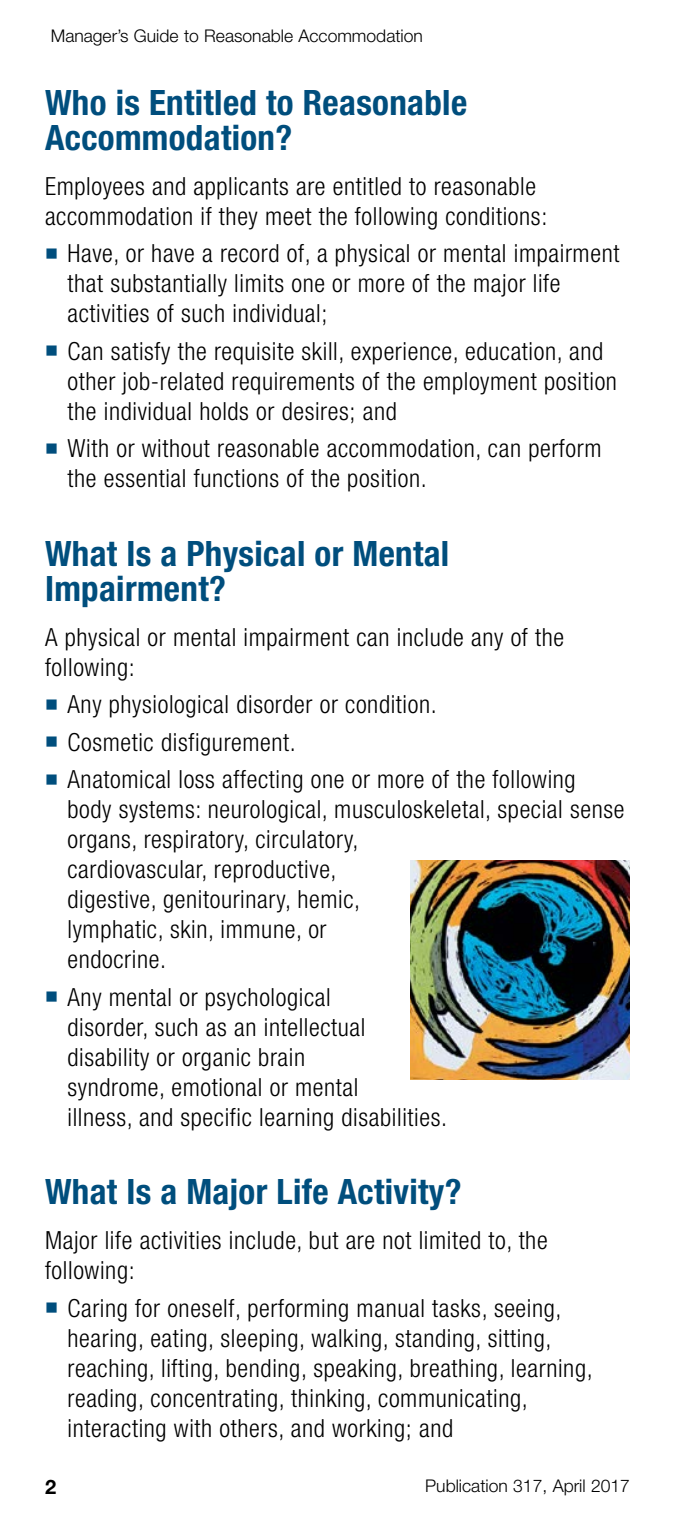
<style>
.page{position:relative;width:675px;height:1530px;background:#fff}
.page>*{position:absolute;margin:0;border:0;box-sizing:border-box;transform-origin:0 0}
.t1{font:700 condensed 35px/35px "Helvetica Neue LT Std";letter-spacing:.01em;color:#004e7d}
.P{font:300 condensed 25px/30px "Helvetica Neue LT Std";letter-spacing:.025em;color:#000}
.t2{font:700 20px "Helvetica Neue LT Std";color:#000}
.t3{font:300 17.5px "Helvetica Neue LT Std";color:#000}
</style>
<div class="page">
<img style="left:411px;top:861px;width:219px;height:219px">
<p class="t3" style="left:51px;top:26px;width:374px">Manager’s Guide to Reasonable Accommodation</p>
<h2 class="t1" style="left:45px;top:85px;width:424px">Who is Entitled to Reasonable<br>Accommodation?</h2>
<p class="P" style="left:45px;top:171px;width:504px">Employees and applicants are entitled to reasonable accommodation if they meet the following conditions:</p>
<p class="P" style="left:68px;top:238px;width:553px">Have, or have a record of, a physical or mental impairment that substantially limits one or more of the major life activities of such individual;</p>
<p class="P" style="left:68px;top:336px;width:551px">Can satisfy the requisite skill, experience, education, and other job-related requirements of the employment position the individual holds or desires; and</p>
<p class="P" style="left:68px;top:433px;width:536px">With or without reasonable accommodation, can perform the essential functions of the position.</p>
<h2 class="t1" style="left:45px;top:536px;width:406px">What Is a Physical or Mental<br>Impairment?</h2>
<p class="P" style="left:45px;top:622px;width:521px">A physical or mental impairment can include any of the following:</p>
<p class="P" style="left:68px;top:689px;width:371px">Any physiological disorder or condition.</p>
<p class="P" style="left:68px;top:727px;width:230px">Cosmetic disfigurement.</p>
<p class="P" style="left:68px;top:764px;width:558px">Anatomical loss affecting one or more of the following body systems: neurological, musculoskeletal, special sense organs, respiratory, circulatory,<br>cardiovascular, reproductive,<br>digestive, genitourinary, hemic,<br>lymphatic, skin, immune, or<br>endocrine.</p>
<p class="P" style="left:68px;top:982px;width:381px">Any mental or psychological<br>disorder, such as an intellectual disability or organic brain<br>syndrome, emotional or mental<br>illness, and specific learning disabilities.</p>
<h2 class="t1" style="left:45px;top:1174px;width:418px">What Is a Major Life Activity?</h2>
<p class="P" style="left:45px;top:1225px;width:504px">Major life activities include, but are not limited to, the following:</p>
<p class="P" style="left:68px;top:1293px;width:527px">Caring for oneself, performing manual tasks, seeing, hearing, eating, sleeping, walking, standing, sitting, reaching, lifting, bending, speaking, breathing, learning, reading, concentrating, thinking, communicating, interacting with others, and working; and</p>
<p class="t2" style="left:45px;top:1474px;width:13px">2</p>
<p class="t3" style="left:425px;top:1475px;width:206px">Publication 317, April 2017</p>
</div>
